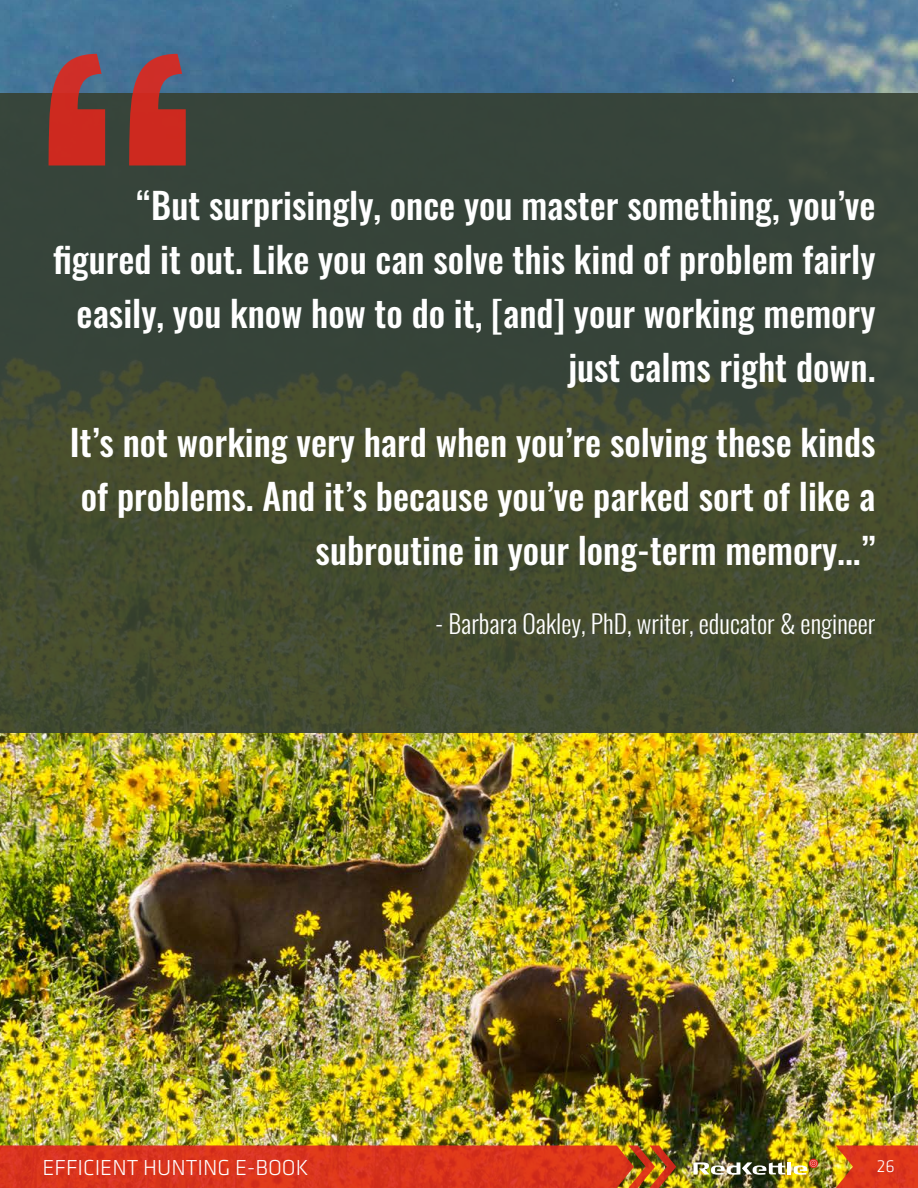
<style>
.page{position:relative;width:918px;height:1188px;background:#fff}
.page>*{position:absolute;margin:0;border:0;box-sizing:border-box;transform-origin:0 0}
.t1{font:700 393px "Oswald";color:#df271c}
.t2{font:500 36px/54px "Oswald";color:#fff;text-align:right}
.t3{font:300 25.5px "Oswald";color:#fff}
.t4{font:300 22.5px "Klavika Basic";color:#fff}
.t5{font:300 18px "Klavika Basic";color:#fff}
</style>
<div class="page">
<img style="left:0;top:0;width:918px;height:1145px">
<img style="left:0;top:1145px;width:918px;height:43px">
<div style="left:0;top:93px;width:918px;height:639px;background:linear-gradient(to right,#3e4833,#3f4835)"></div>
<h1 class="t1" style="left:40px;top:10px;width:172px">“</h1>
<p class="t2" style="left:53px;top:180px;width:824px">“But surprisingly, once you master something, you’ve figured it out. Like you can solve this kind of problem fairly easily, you know how to do it, [and] your working memory just calms right down.</p>
<p class="t2" style="left:70px;top:417px;width:807px">It’s not working very hard when you’re solving these kinds of problems. And it’s because you’ve parked sort of like a subroutine in your long-term memory...”</p>
<p class="t3" style="left:436px;top:601px;width:441px">- Barbara Oakley, PhD, writer, educator &amp; engineer</p>
<p class="t4" style="left:43px;top:1154px;width:268px">EFFICIENT HUNTING E-BOOK</p>
<p class="t5" style="left:877px;top:1155px;width:20px">26</p>
</div>
